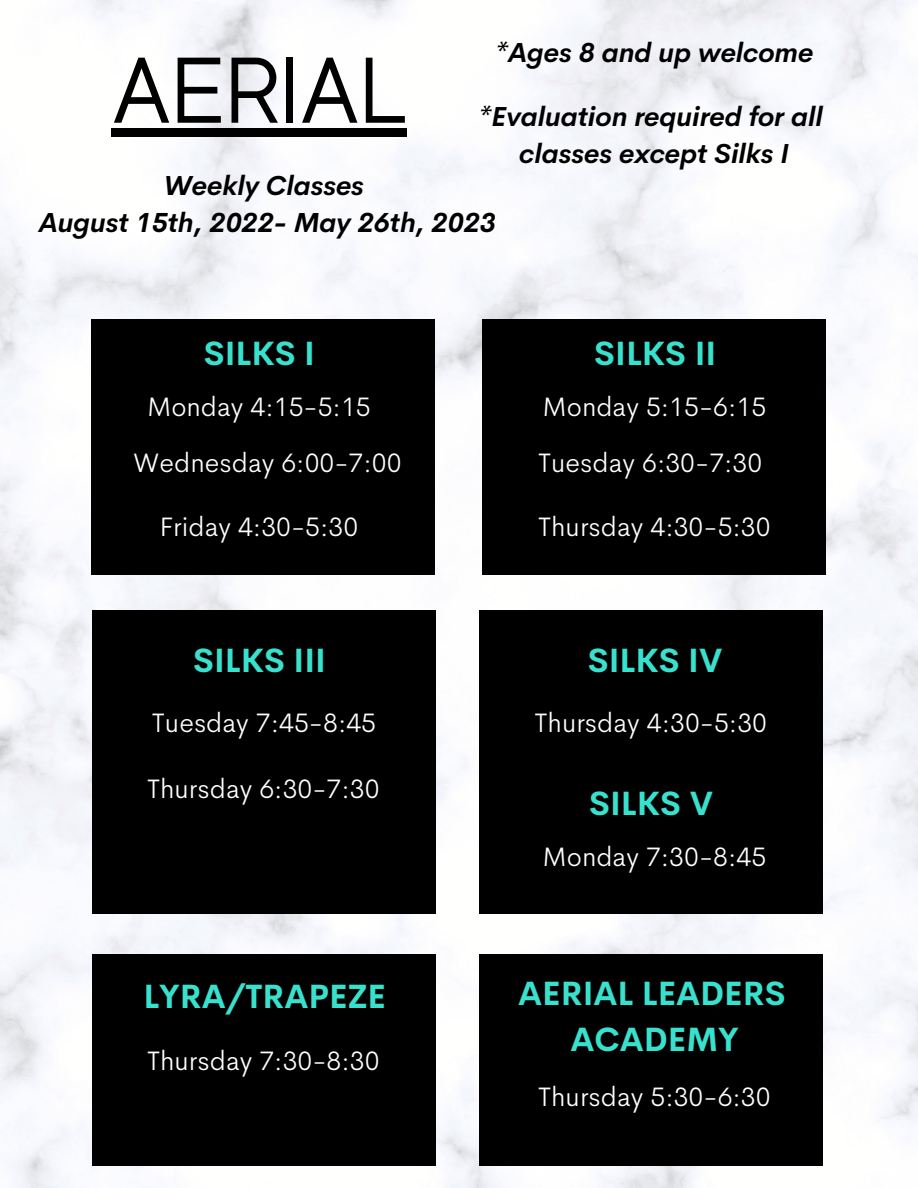
<style>
.page{position:relative;width:918px;height:1188px;background:#fff}
.page>*{position:absolute;margin:0;border:0;box-sizing:border-box;transform-origin:0 0}
.t1{font:93px "MADE Evolve Sans";color:#000}
.t2{font:700 33px "Cerebri Sans";color:#38e1cd}
.t3{font:300 27px "Cerebri Sans";color:#fff}
.t4{font:italic 700 27px "Cerebri Sans";color:#000}
</style>
<div class="page">
<img style="left:0;top:0;width:918px;height:1188px">
<div style="left:92px;top:319px;width:343px;height:255px;background:#000"></div>
<div style="left:111px;top:128px;width:296px;height:9px;background:#000"></div>
<div style="left:483px;top:319px;width:343px;height:255px;background:#000"></div>
<div style="left:92px;top:610px;width:343px;height:304px;background:#000"></div>
<div style="left:479px;top:610px;width:343px;height:304px;background:#000"></div>
<div style="left:92px;top:954px;width:343px;height:212px;background:#000"></div>
<div style="left:479px;top:954px;width:343px;height:212px;background:#000"></div>
<p class="t1" style="left:111px;top:39px;width:297px">AERIAL</p>
<p class="t4" style="left:495px;top:35px;width:320px">*Ages 8 and up welcome</p>
<p class="t4" style="left:479px;top:99px;width:346px">*Evaluation required for all</p>
<p class="t4" style="left:519px;top:136px;width:271px">classes except Silks I</p>
<p class="t4" style="left:164px;top:168px;width:202px">Weekly Classes</p>
<p class="t4" style="left:39px;top:205px;width:459px">August 15th, 2022- May 26th, 2023</p>
<p class="t2" style="left:204px;top:332px;width:113px">SILKS I</p>
<p class="t2" style="left:594px;top:332px;width:124px">SILKS II</p>
<p class="t3" style="left:147px;top:389px;width:225px">Monday 4:15-5:15</p>
<p class="t3" style="left:543px;top:389px;width:225px">Monday 5:15-6:15</p>
<p class="t3" style="left:133px;top:445px;width:270px">Wednesday 6:00-7:00</p>
<p class="t3" style="left:160px;top:509px;width:200px">Friday 4:30-5:30</p>
<p class="t2" style="left:193px;top:639px;width:134px">SILKS III</p>
<p class="t3" style="left:152px;top:705px;width:226px">Tuesday 7:45-8:45</p>
<p class="t3" style="left:147px;top:771px;width:234px">Thursday 6:30-7:30</p>
<p class="t2" style="left:143px;top:975px;width:244px">LYRA/TRAPEZE</p>
<p class="t3" style="left:147px;top:1043px;width:234px">Thursday 7:30-8:30</p>
<p class="t3" style="left:538px;top:445px;width:226px">Tuesday 6:30-7:30</p>
<p class="t3" style="left:538px;top:509px;width:234px">Thursday 4:30-5:30</p>
<p class="t2" style="left:588px;top:639px;width:136px">SILKS IV</p>
<p class="t3" style="left:534px;top:705px;width:234px">Thursday 4:30-5:30</p>
<p class="t2" style="left:589px;top:782px;width:125px">SILKS V</p>
<p class="t3" style="left:543px;top:839px;width:225px">Monday 7:30-8:45</p>
<p class="t2" style="left:518px;top:972px;width:269px">AERIAL LEADERS</p>
<p class="t2" style="left:570px;top:1018px;width:170px">ACADEMY</p>
<p class="t3" style="left:538px;top:1079px;width:234px">Thursday 5:30-6:30</p>
</div>
